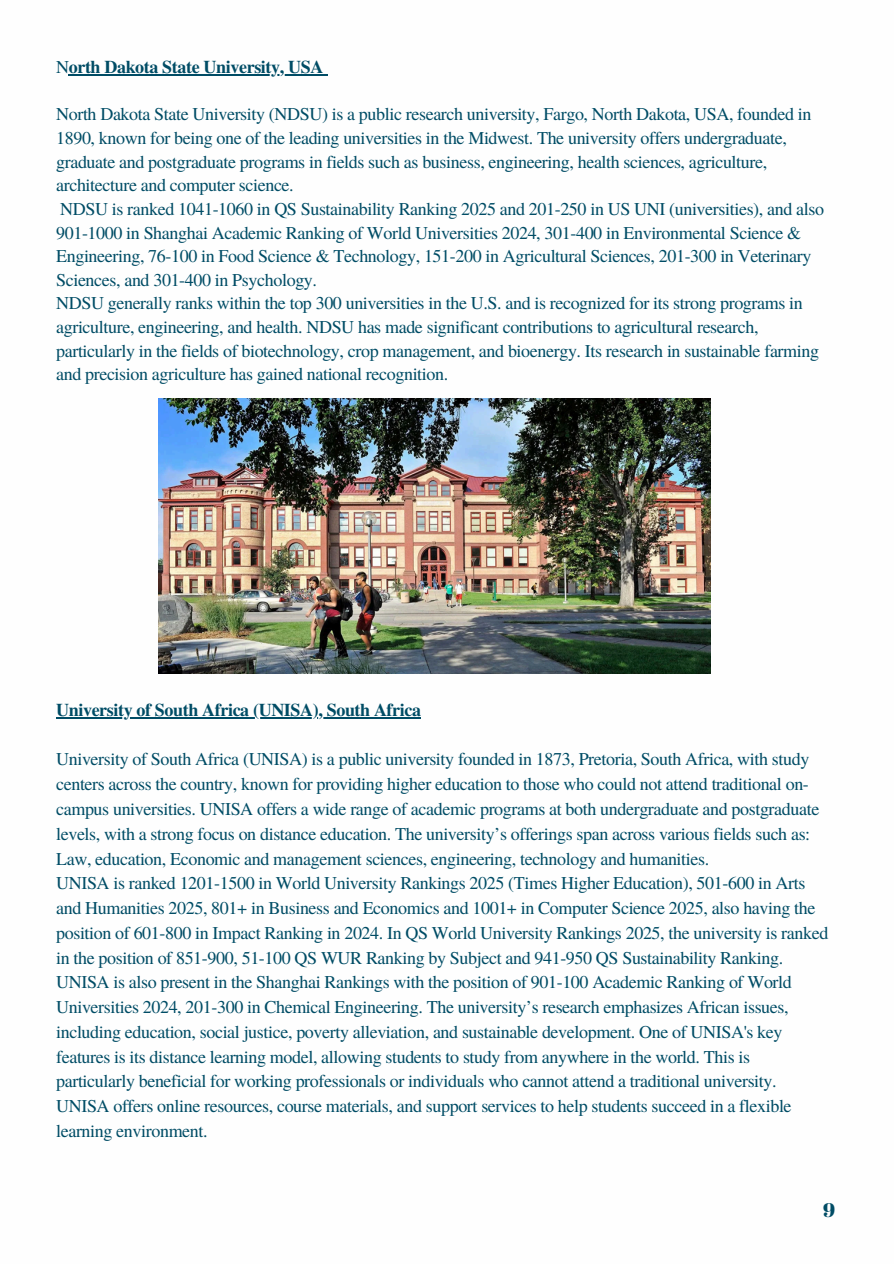
<style>
.page{position:relative;width:894px;height:1264px;background:#fff}
.page>*{position:absolute;margin:0;border:0;box-sizing:border-box;transform-origin:0 0}
.t1{font:19.5px "Abril Fatface";color:#004c65}
.t2{font:18px/24.8px "Te X Gyre Termes";letter-spacing:-.02em;color:#004c65}
.t3{font:700 18px "Te X Gyre Termes";letter-spacing:-.02em;color:#004c65}
.s1{font-weight:400}
</style>
<div class="page">
<img style="left:158px;top:399px;width:552px;height:274px">
<hr style="left:69px;top:74px;width:254px;height:1px;background:#004c65">
<hr style="left:56px;top:717px;width:364px;height:1px;background:#004c65">
<p class="t3" style="left:56px;top:53px;width:268px"><span class="s1">N</span>orth Dakota State University, USA</p>
<p class="t2" style="left:56px;top:101px;width:756px;line-height:23.7px">North Dakota State University (NDSU) is a public research university, Fargo, North Dakota, USA, founded in 1890, known for being one of the leading universities in the Midwest. The university offers undergraduate, graduate and postgraduate programs in fields such as business, engineering, health sciences, agriculture, architecture and computer science.</p>
<p class="t2" style="left:56px;top:196px;width:769px;line-height:23.7px">NDSU is ranked 1041-1060 in QS Sustainability Ranking 2025 and 201-250 in US UNI (universities), and also 901-1000 in Shanghai Academic Ranking of World Universities 2024, 301-400 in Environmental Science &amp; Engineering, 76-100 in Food Science &amp; Technology, 151-200 in Agricultural Sciences, 201-300 in Veterinary Sciences, and 301-400 in Psychology.</p>
<p class="t2" style="left:56px;top:290px;width:764px;line-height:23.7px">NDSU generally ranks within the top 300 universities in the U.S. and is recognized for its strong programs in agriculture, engineering, and health. NDSU has made significant contributions to agricultural research, particularly in the fields of biotechnology, crop management, and bioenergy. Its research in sustainable farming and precision agriculture has gained national recognition.</p>
<p class="t3" style="left:56px;top:695px;width:366px">University of South Africa (UNISA), South Africa</p>
<h1 class="t2" style="left:56px;top:746px;width:764px">University of South Africa (UNISA) is a public university founded in 1873, Pretoria, South Africa, with study centers across the country, known for providing higher education to those who could not attend traditional on&shy;campus universities. UNISA offers a wide range of academic programs at both undergraduate and postgraduate levels, with a strong focus on distance education. The university’s offerings span across various fields such as:<br>Law, education, Economic and management sciences, engineering, technology and humanities.</h1>
<p class="t2" style="left:56px;top:870px;width:773px">UNISA is ranked 1201-1500 in World University Rankings 2025 (Times Higher Education), 501-600 in Arts and Humanities 2025, 801+ in Business and Economics and 1001+ in Computer Science 2025, also having the position of 601-800 in Impact Ranking in 2024. In QS World University Rankings 2025, the university is ranked in the position of 851-900, 51-100 QS WUR Ranking by Subject and 941-950 QS Sustainability Ranking.</p>
<p class="t2" style="left:56px;top:969px;width:737px">UNISA is also present in the Shanghai Rankings with the position of 901-100 Academic Ranking of World Universities 2024, 201-300 in Chemical Engineering. The university’s research emphasizes African issues, including education, social justice, poverty alleviation, and sustainable development. One of UNISA's key features is its distance learning model, allowing students to study from anywhere in the world. This is particularly beneficial for working professionals or individuals who cannot attend a traditional university.<br>UNISA offers online resources, course materials, and support services to help students succeed in a flexible learning environment.</p>
<p class="t1" style="left:823px;top:1195px;width:14px">9</p>
</div>
